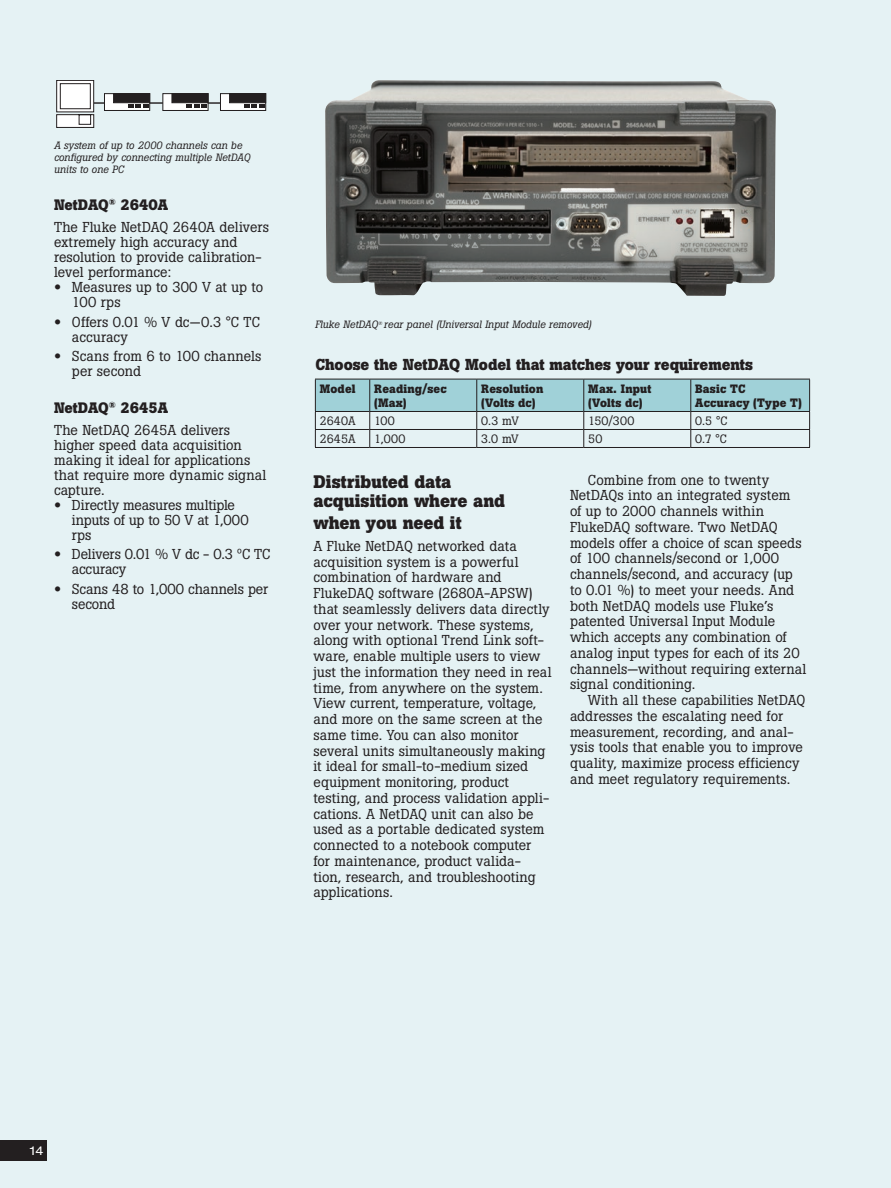
<style>
.page{position:relative;width:891px;height:1188px;background:#e5f2f4}
.page>*{position:absolute;margin:0;border:0;box-sizing:border-box;transform-origin:0 0}
.t1{font:700 18px/19.5px "Boton Pro";color:#231f20}
.t2{font:700 15.75px "Boton Pro";letter-spacing:-.005em;color:#231f20}
.t3{font:700 15px "Boton Pro";letter-spacing:-.005em;color:#231f20}
.t4{font:14.25px/15.8px "Boton Pro";letter-spacing:.005em;color:#231f20}
.t5{font:700 12px/14.4px "Boton Pro";letter-spacing:.015em;color:#231f20}
.t6{font:12px "Boton Pro";letter-spacing:.01em;color:#231f20}
.t7{font:expanded 12px "Helvetica Neue LT Pro";color:#fff}
.t8{font:italic 10.5px/12px "Boton Pro";color:#231f20}
.s1{font-family:"Helvetica Neue LT Pro";font-stretch:expanded}
</style>
<div class="page">
<hr style="left:93px;top:102px;width:130px;height:2px;background:#231f20">
<svg style="left:56px;top:80px;width:38px;height:47px;background:#d4d4d4"></svg>
<svg style="left:104px;top:93px;width:46px;height:18px"></svg>
<div style="left:113px;top:93px;width:37px;height:10px;background:#231f20;border:1px solid #231f20"></div>
<svg style="left:128px;top:104px;width:20px;height:4px"></svg>
<svg style="left:162px;top:93px;width:46px;height:18px"></svg>
<div style="left:172px;top:93px;width:36px;height:10px;background:#231f20;border:1px solid #231f20"></div>
<svg style="left:187px;top:104px;width:20px;height:4px"></svg>
<div style="left:220px;top:94px;width:46px;height:16px;background:linear-gradient(to right,#fff,#fff)"></div>
<div style="left:220px;top:93px;width:46px;height:18px;border:1px solid #231f20"></div>
<div style="left:229px;top:93px;width:37px;height:10px;background:#231f20;border:1px solid #231f20"></div>
<svg style="left:244px;top:104px;width:20px;height:4px"></svg>
<svg style="left:315px;top:379px;width:495px;height:68px"></svg>
<hr style="left:315px;top:447px;width:55px;height:1px;background:#231f20">
<hr style="left:370px;top:447px;width:107px;height:1px;background:#231f20">
<hr style="left:477px;top:447px;width:107px;height:1px;background:#231f20">
<hr style="left:584px;top:447px;width:107px;height:1px;background:#231f20">
<hr style="left:691px;top:447px;width:119px;height:1px;background:#231f20">
<div style="left:0;top:1141px;width:46px;height:20px;background:#231f20"></div>
<img style="left:325px;top:80px;width:451px;height:216px">
<p class="t8" style="left:54px;top:140px;width:198px">A system of up to 2000 channels can be configured by connecting multiple NetDAQ units to one PC</p>
<p class="t3" style="left:54px;top:195px;width:116px">NetDAQ<sup>®</sup> 2640A</p>
<p class="t4" style="left:54px;top:220px;width:216px;line-height:15px">The Fluke NetDAQ 2640A delivers extremely high accuracy and resolution to provide calibration&shy;level performance:</p>
<p class="t4" style="left:72px;top:280px;width:193px;line-height:15px;text-indent:-18px"><span class="s1">•</span> Measures up to 300 V at up to<br>100 rps</p>
<p class="t4" style="left:72px;top:314px;width:190px;line-height:15px;text-indent:-18px"><span class="s1">•</span> Offers 0.01 % V dc—0.3 °C TC accuracy</p>
<p class="t4" style="left:72px;top:349px;width:191px;line-height:15px;text-indent:-18px"><span class="s1">•</span> Scans from 6 to 100 channels per second</p>
<p class="t3" style="left:54px;top:398px;width:116px">NetDAQ<sup>®</sup> 2645A</p>
<p class="t4" style="left:54px;top:422px;width:214px;line-height:15px">The NetDAQ 2645A delivers higher speed data acquisition making it ideal for applications that require more dynamic signal capture.</p>
<p class="t4" style="left:72px;top:497px;width:178px;line-height:15px;text-indent:-18px"><span class="s1">•</span> Directly measures multiple inputs of up to 50 V at 1,000 rps</p>
<p class="t4" style="left:72px;top:547px;width:200px;line-height:15px;text-indent:-18px"><span class="s1">•</span> Delivers 0.01 % V dc - 0.3 ºC TC accuracy</p>
<p class="t4" style="left:72px;top:581px;width:198px;line-height:15px;text-indent:-18px"><span class="s1">•</span> Scans 48 to 1,000 channels per second</p>
<p class="t8" style="left:315px;top:318px;width:278px">Fluke NetDAQ<sup>®</sup> rear panel (Universal Input Module removed)</p>
<p class="t2" style="left:315px;top:354px;width:439px">Choose the NetDAQ Model that matches your requirements</p>
<p class="t5" style="left:320px;top:381px;width:37px">Model</p>
<p class="t5" style="left:374px;top:381px;width:74px">Reading/sec (Max)</p>
<p class="t5" style="left:481px;top:381px;width:64px">Resolution (Volts dc)</p>
<p class="t5" style="left:588px;top:381px;width:65px">Max. Input (Volts dc)</p>
<p class="t5" style="left:695px;top:381px;width:108px">Basic TC<br>Accuracy (Type T)</p>
<p class="t6" style="left:320px;top:413px;width:37px">2640A</p>
<p class="t6" style="left:374px;top:413px;width:22px">100</p>
<p class="t6" style="left:481px;top:413px;width:39px">0.3 mV</p>
<p class="t6" style="left:588px;top:413px;width:48px">150/300</p>
<p class="t6" style="left:695px;top:413px;width:34px">0.5 °C</p>
<p class="t6" style="left:320px;top:431px;width:37px">2645A</p>
<p class="t6" style="left:374px;top:431px;width:33px">1,000</p>
<p class="t6" style="left:481px;top:431px;width:39px">3.0 mV</p>
<p class="t6" style="left:588px;top:431px;width:16px">50</p>
<p class="t6" style="left:695px;top:431px;width:33px">0.7 °C</p>
<p class="t1" style="left:314px;top:472px;width:193px">Distributed data acquisition where and</p>
<p class="t1" style="left:314px;top:513px;width:150px">when you need it</p>
<p class="t4" style="left:314px;top:538px;width:240px">A Fluke NetDAQ networked data acquisition system is a powerful combination of hardware and FlukeDAQ software (2680A-APSW) that seamlessly delivers data directly over your network. These systems, along with optional Trend Link soft&shy;ware, enable multiple users to view just the information they need in real time, from anywhere on the system.<br>View current, temperature, voltage, and more on the same screen at the same time. You can also monitor several units simultaneously making it ideal for small-to-medium sized equipment monitoring, product testing, and process validation appli&shy;cations. A NetDAQ unit can also be used as a portable dedicated system connected to a notebook computer<br>for maintenance, product valida&shy;tion, research, and troubleshooting applications.</p>
<p class="t4" style="left:570px;top:472px;width:238px;text-indent:18px">Combine from one to twenty<br>NetDAQs into an integrated system<br>of up to 2000 channels within<br>FlukeDAQ software. Two NetDAQ models offer a choice of scan speeds of 100 channels/second or 1,000 channels/second, and accuracy (up to 0.01 %) to meet your needs. And both NetDAQ models use Fluke’s patented Universal Input Module which accepts any combination of analog input types for each of its 20 channels—without requiring external signal conditioning.</p>
<p class="t4" style="left:570px;top:692px;width:237px;text-indent:18px">With all these capabilities NetDAQ addresses the escalating need for measurement, recording, and anal&shy;ysis tools that enable you to improve quality, maximize process efficiency and meet regulatory requirements.</p>
<p class="t7" style="left:30px;top:1143px;width:15px">14</p>
</div>
